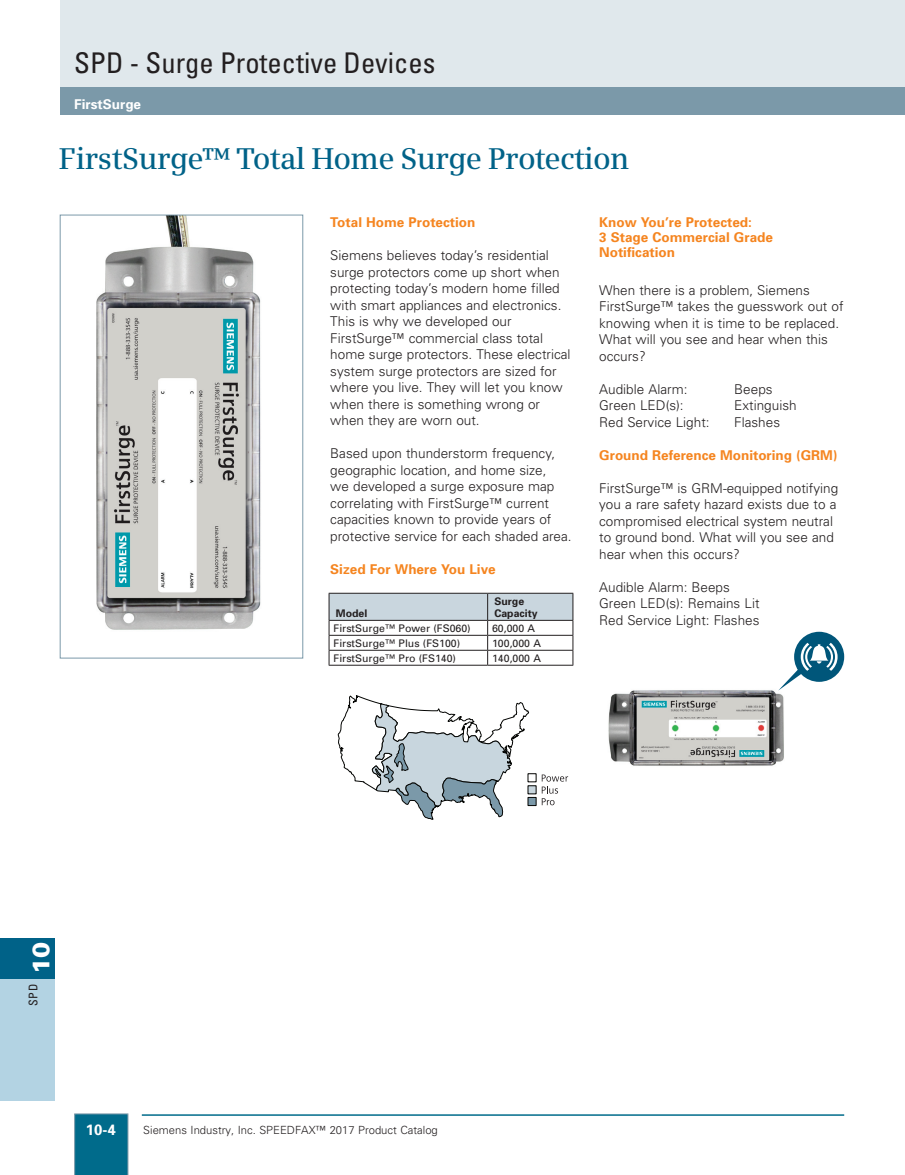
<style>
.page{position:relative;width:905px;height:1175px;background:#fff}
.page>*{position:absolute;margin:0;border:0;box-sizing:border-box;transform-origin:0 0}
.t1{font:600 30px "Siemens Serif";letter-spacing:-.025em;color:#006288}
.t2{font:condensed 28.5px "Univers";color:#231f20}
.t3{font:900 24px "Univers";color:#fff}
.t4{font:700 15px "Univers";color:#fff}
.t5{font:300 13.5px/16.5px "Univers";color:#231f20}
.t6{font:700 13.5px/15px "Univers";color:#f58520}
.t7{font:700 13.5px "Univers";color:#fff}
.t8{font:condensed 12px "Univers";color:#231f20}
.t9{font:300 11.25px "Univers";color:#231f20}
.t10{font:10.5px "Univers";color:#231f20}
.t11{font:700 10.5px/12px "Univers";color:#231f20}
</style>
<div class="page">
<div style="left:61px;top:0;width:843px;height:115px;background:#e0e8ec"></div>
<div style="left:61px;top:88px;width:843px;height:27px;background:#7b99a9"></div>
<svg style="left:74px;top:1113px;width:54px;height:61px;background:#076e8d"></svg>
<hr style="left:142px;top:1114px;width:702px;height:1px;background:#006b8b">
<div style="left:0;top:977px;width:54px;height:123px;background:#b3d3e3"></div>
<div style="left:0;top:938px;width:54px;height:40px;background:#006288"></div>
<img style="left:96px;top:217px;width:165px;height:413px">
<div style="left:60px;top:215px;width:243px;height:443px;border:1px solid #7b99a9"></div>
<svg style="left:338px;top:695px;width:190px;height:124px"></svg>
<div style="left:528px;top:773px;width:8px;height:9px;background:#fff;border:1px solid #040503"></div>
<div style="left:528px;top:785px;width:8px;height:9px;background:#c8d6de"></div>
<div style="left:528px;top:797px;width:8px;height:8px;background:#7b99a9;border:1px solid #040503"></div>
<svg style="left:541px;top:774px;width:27px;height:31px"></svg>
<img style="left:608px;top:690px;width:176px;height:76px">
<div style="left:794px;top:631px;width:50px;height:51px;background:#00567a;border-radius:50%"></div>
<svg style="left:779px;top:642px;width:58px;height:48px"></svg>
<hr style="left:328px;top:665px;width:159px;height:1px;background:#231f20">
<hr style="left:487px;top:665px;width:86px;height:1px;background:#231f20">
<svg style="left:328px;top:593px;width:245px;height:72px"></svg>
<hr style="left:328px;top:620px;width:159px;height:1px;background:#231f20">
<hr style="left:487px;top:620px;width:86px;height:1px;background:#231f20">
<h2 class="t2" style="left:74px;top:45px;width:362px">SPD - Surge Protective Devices</h2>
<p class="t7" style="left:74px;top:96px;width:68px">FirstSurge</p>
<h1 class="t1" style="left:59px;top:142px;width:572px">FirstSurge™ Total Home Surge Protection</h1>
<p class="t6" style="left:330px;top:214px;width:147px">Total Home Protection</p>
<p class="t5" style="left:330px;top:247px;width:242px">Siemens believes today’s residential surge protectors come up short when protecting today’s modern home filled with smart appliances and electronics.<br>This is why we developed our FirstSurge™ commercial class total home surge protectors. These electrical system surge protectors are sized for where you live. They will let you know when there is something wrong or when they are worn out.</p>
<p class="t5" style="left:330px;top:445px;width:243px">Based upon thunderstorm frequency, geographic location, and home size,<br>we developed a surge exposure map correlating with FirstSurge™ current capacities known to provide years of protective service for each shaded area.</p>
<p class="t6" style="left:330px;top:561px;width:167px">Sized For Where You Live</p>
<p class="t11" style="left:336px;top:607px;width:33px">Model</p>
<p class="t11" style="left:494px;top:595px;width:45px">Surge<br>Capacity</p>
<p class="t10" style="left:333px;top:622px;width:139px">FirstSurge™ Power (FS060)</p>
<p class="t10" style="left:492px;top:622px;width:44px">60,000 A</p>
<p class="t10" style="left:333px;top:636px;width:128px">FirstSurge™ Plus (FS100)</p>
<p class="t10" style="left:492px;top:636px;width:50px">100,000 A</p>
<p class="t10" style="left:333px;top:651px;width:124px">FirstSurge™ Pro (FS140)</p>
<p class="t10" style="left:492px;top:651px;width:50px">140,000 A</p>
<p class="t6" style="left:599px;top:214px;width:175px">Know You’re Protected:<br>3 Stage Commercial Grade<br>Notification</p>
<p class="t5" style="left:599px;top:281px;width:246px">When there is a problem, Siemens<br>FirstSurge™ takes the guesswork out of knowing when it is time to be replaced.<br>What will you see and hear when this occurs?</p>
<p class="t5" style="left:599px;top:380px;width:90px">Audible Alarm:</p>
<p class="t5" style="left:734px;top:380px;width:40px">Beeps</p>
<p class="t5" style="left:599px;top:397px;width:86px">Green LED(s):</p>
<p class="t5" style="left:734px;top:397px;width:64px">Extinguish</p>
<p class="t5" style="left:599px;top:413px;width:112px">Red Service Light:</p>
<p class="t5" style="left:734px;top:413px;width:47px">Flashes</p>
<p class="t6" style="left:599px;top:447px;width:240px">Ground Reference Monitoring (GRM)</p>
<p class="t5" style="left:599px;top:479px;width:240px">FirstSurge™ is GRM-equipped notifying you a rare safety hazard exists due to a compromised electrical system neutral to ground bond. What will you see and hear when this occurs?</p>
<p class="t5" style="left:599px;top:578px;width:162px">Audible Alarm: Beeps<br>Green LED(s): Remains Lit<br>Red Service Light: Flashes</p>
<h3 class="t3" style="left:26px;top:974px;width:34px;rotate:-90deg">10</h3>
<p class="t8" style="left:26px;top:1005px;width:23px;rotate:-90deg">SPD</p>
<p class="t4" style="left:86px;top:1119px;width:32px">10-4</p>
<p class="t9" style="left:143px;top:1123px;width:296px">Siemens Industry, Inc. SPEEDFAX™ 2017 Product Catalog</p>
</div>
